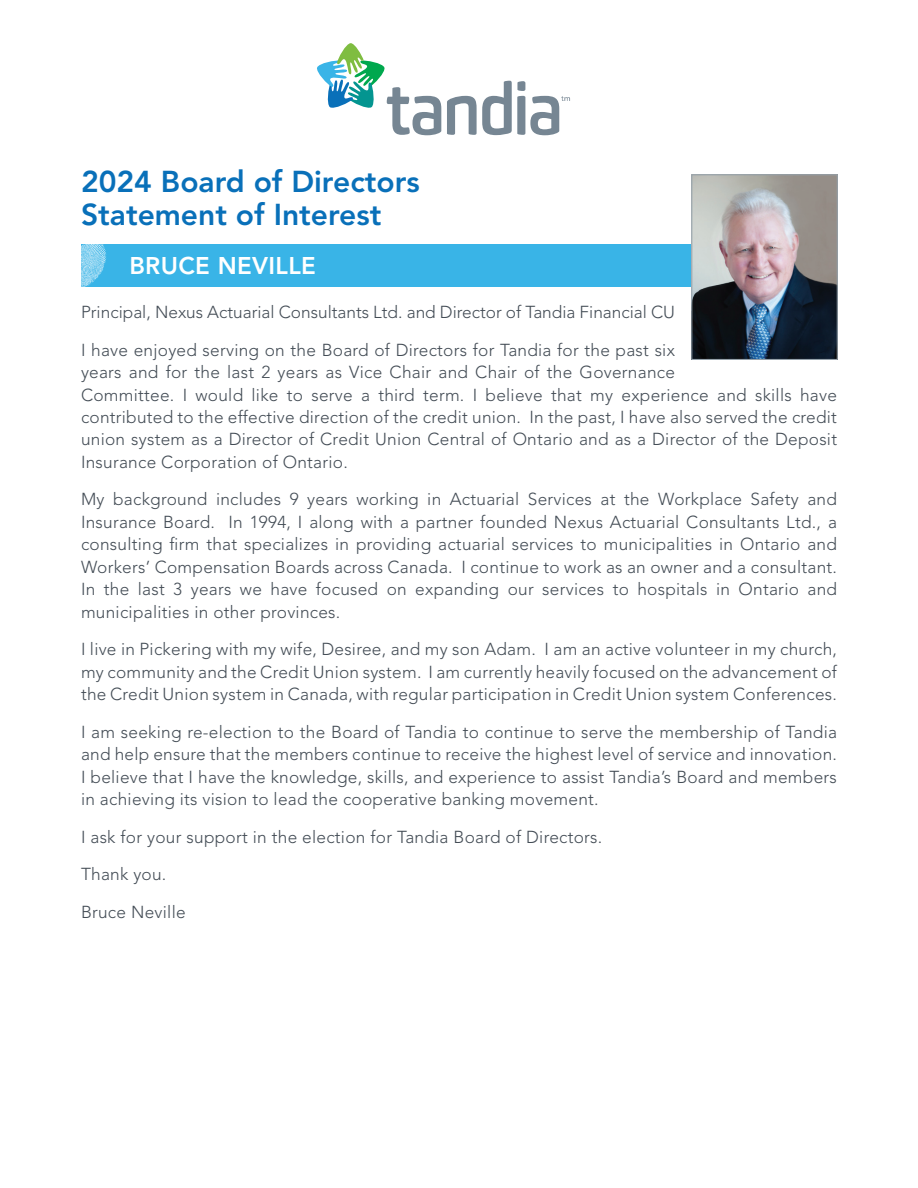
<style>
.page{position:relative;width:918px;height:1188px;background:#fff}
.page>*{position:absolute;margin:0;border:0;box-sizing:border-box;transform-origin:0 0}
.t1{font:800 30px/33px "Avenir LT Std";color:#0970b9}
.t2{font:800 24px "Avenir LT Std";letter-spacing:.015em;color:#fff}
.t3{font:300 17.25px/22.5px "Avenir LT Std";letter-spacing:.015em;color:#444d56}
</style>
<div class="page">
<div style="left:81px;top:244px;width:753px;height:43px;background:#39b4e7"></div>
<svg style="left:81px;top:244px;width:26px;height:43px"></svg>
<svg style="left:317px;top:43px;width:124px;height:92px"></svg>
<svg style="left:447px;top:81px;width:123px;height:54px"></svg>
<img style="left:693px;top:176px;width:143px;height:182px">
<div style="left:691px;top:174px;width:147px;height:186px;border:1px solid #94a0a9"></div>
<h1 class="t1" style="left:81px;top:165px;width:340px">2024 Board of Directors<br>Statement of Interest</h1>
<h2 class="t2" style="left:129px;top:252px;width:188px">BRUCE NEVILLE</h2>
<p class="t3" style="left:81px;top:293px;width:596px;line-height:37.5px">Principal, Nexus Actuarial Consultants Ltd. and Director of Tandia Financial CU<br>I have enjoyed serving on the Board of Directors for Tandia for the past six</p>
<p class="t3" style="left:81px;top:361px;width:758px">years and for the last 2 years as Vice Chair and Chair of the Governance<br>Committee. I would like to serve a third term. I believe that my experience and skills have contributed to the effective direction of the credit union. In the past, I have also served the credit union system as a Director of Credit Union Central of Ontario and as a Director of the Deposit Insurance Corporation of Ontario.</p>
<p class="t3" style="left:81px;top:488px;width:758px;text-align:justify">My background includes 9 years working in Actuarial Services at the Workplace Safety and Insurance Board. In 1994, I along with a partner founded Nexus Actuarial Consultants Ltd., a consulting firm that specializes in providing actuarial services to municipalities in Ontario and Workers’ Compensation Boards across Canada. I continue to work as an owner and a consultant.<br>In the last 3 years we have focused on expanding our services to hospitals in Ontario and municipalities in other provinces.</p>
<p class="t3" style="left:81px;top:638px;width:758px;text-align:justify">I live in Pickering with my wife, Desiree, and my son Adam. I am an active volunteer in my church, my community and the Credit Union system. I am currently heavily focused on the advancement of the Credit Union system in Canada, with regular participation in Credit Union system Conferences.</p>
<p class="t3" style="left:81px;top:721px;width:758px;text-align:justify">I am seeking re-election to the Board of Tandia to continue to serve the membership of Tandia and help ensure that the members continue to receive the highest level of service and innovation.<br>I believe that I have the knowledge, skills, and experience to assist Tandia’s Board and members in achieving its vision to lead the cooperative banking movement.</p>
<p class="t3" style="left:81px;top:818px;width:523px;line-height:37.5px">I ask for your support in the election for Tandia Board of Directors.<br>Thank you.<br>Bruce Neville</p>
</div>
